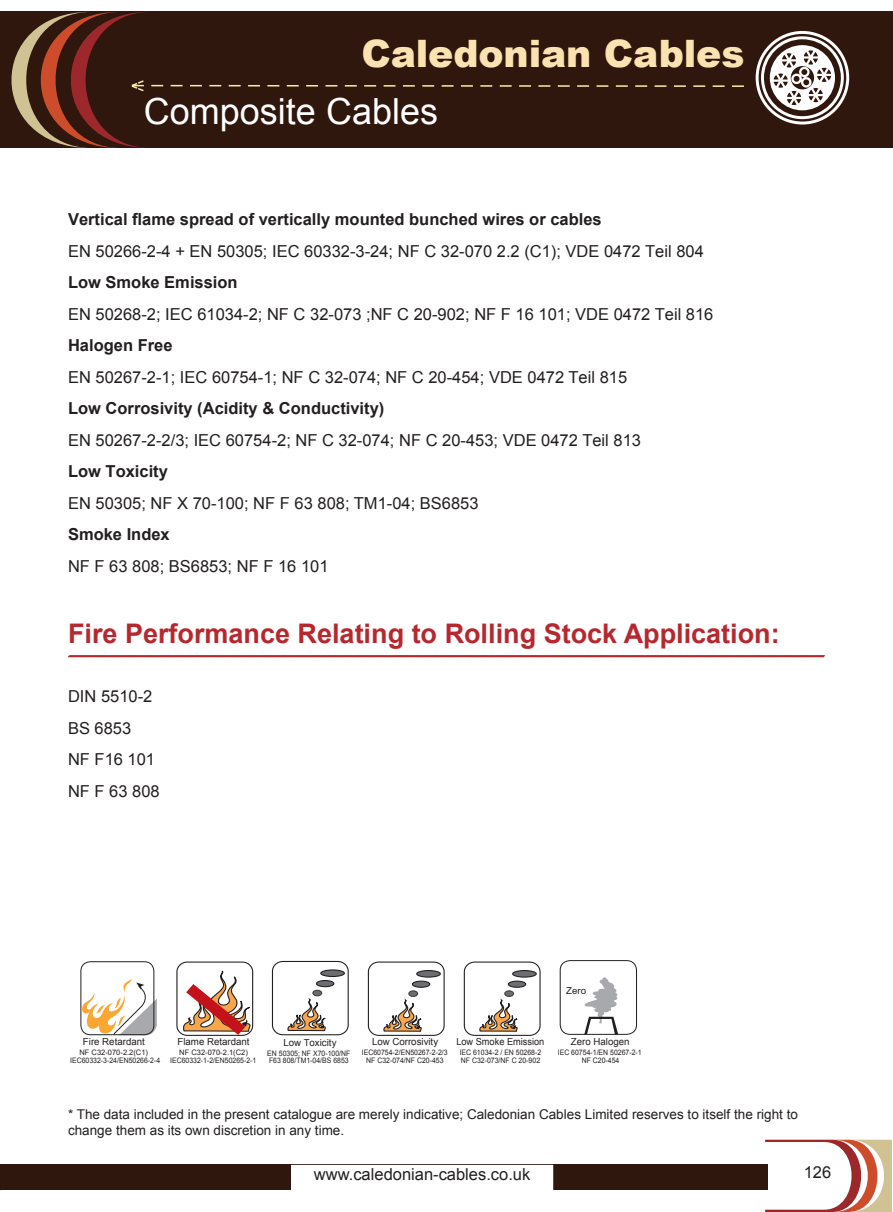
<style>
.page{position:relative;width:893px;height:1212px;background:#fff}
.page>*{position:absolute;margin:0;border:0;box-sizing:border-box;transform-origin:0 0}
.t1{font:900 37.8px "Arial";letter-spacing:-.005em;color:#fae3b0}
.t2{font:36px "Arial";color:#fff}
.t3{font:700 27px "Arial";color:#b6282e}
.t4{font:16.5px/31.5px "Arial";color:#231f20}
.t5{font:700 16.5px "Arial";color:#231f20}
.t6{font:700 16.5px "Arial";color:#231f20}
.t7{font:16.5px "Arial";color:#231f20}
.t8{font:13.5px/16.2px "Arial";color:#231f20}
.t9{font:9.75px "Arial";color:#231f20}
.t10{font:9.75px "Arial";color:#231f20}
.t11{font:9.75px "Arial";color:#231f20;scale:.95 1}
.t12{font:7.5px/7.5px "Arial";color:#231f20;text-align:center;scale:.92 1}
.t13{font:7.5px/7.5px "Arial";color:#231f20;text-align:center}
.s1{font-style:inherit}
</style>
<div class="page">
<svg style="left:765px;top:1140px;width:127px;height:72px"></svg>
<div style="left:0;top:12px;width:893px;height:136px;background:#2f170e"></div>
<svg style="left:756px;top:31px;width:93px;height:94px"></svg>
<svg style="left:11px;top:12px;width:733px;height:136px"></svg>
<div style="left:0;top:1164px;width:767px;height:26px;background:#2f170e"></div>
<div style="left:292px;top:1165px;width:261px;height:26px;background:#fff"></div>
<svg style="left:68px;top:655px;width:757px;height:3px;background:#ca6468"></svg>
<div style="left:176px;top:961px;width:77px;height:75px;border:1px solid #231f20;border-radius:10px"></div>
<svg style="left:176px;top:967px;width:77px;height:69px"></svg>
<div style="left:368px;top:961px;width:77px;height:75px;border:1px solid #231f20;border-radius:10px"></div>
<svg style="left:383px;top:998px;width:39px;height:34px"></svg>
<div style="left:409px;top:991px;width:9px;height:5px;background:#6c6d70;border-radius:50%"></div>
<div style="left:408px;top:990px;width:10px;height:7px;border:1px solid #3e3e3f;border-radius:50%"></div>
<div style="left:412px;top:981px;width:18px;height:6px;background:#6c6d70;border-radius:50%"></div>
<div style="left:412px;top:980px;width:18px;height:8px;border:1px solid #231f20;border-radius:50%"></div>
<div style="left:417px;top:970px;width:23px;height:7px;background:#6c6d70;border-radius:50%"></div>
<div style="left:416px;top:970px;width:25px;height:8px;border:1px solid #231f20;border-radius:50%"></div>
<div style="left:464px;top:961px;width:77px;height:75px;border:1px solid #231f20;border-radius:10px"></div>
<svg style="left:479px;top:998px;width:39px;height:34px"></svg>
<div style="left:505px;top:991px;width:8px;height:5px;background:#6c6d70;border-radius:50%"></div>
<div style="left:504px;top:990px;width:10px;height:7px;border:1px solid #3e3e3f;border-radius:50%"></div>
<div style="left:508px;top:981px;width:18px;height:6px;background:#6c6d70;border-radius:50%"></div>
<div style="left:508px;top:980px;width:18px;height:8px;border:1px solid #231f20;border-radius:50%"></div>
<div style="left:513px;top:970px;width:23px;height:7px;background:#6c6d70;border-radius:50%"></div>
<div style="left:512px;top:970px;width:25px;height:8px;border:1px solid #231f20;border-radius:50%"></div>
<div style="left:560px;top:960px;width:77px;height:75px;border:1px solid #231f20;border-radius:10px"></div>
<svg style="left:584px;top:977px;width:35px;height:58px"></svg>
<svg style="left:80px;top:961px;width:77px;height:74px"></svg>
<div style="left:272px;top:961px;width:77px;height:74px;border:1px solid #231f20;border-radius:10px"></div>
<svg style="left:288px;top:996px;width:38px;height:36px"></svg>
<div style="left:313px;top:990px;width:9px;height:6px;background:#6c6d70;border-radius:50%"></div>
<div style="left:312px;top:990px;width:10px;height:6px;border:1px solid #3e3e3f;border-radius:50%"></div>
<div style="left:316px;top:980px;width:18px;height:7px;background:#6c6d70;border-radius:50%"></div>
<div style="left:316px;top:980px;width:18px;height:7px;border:1px solid #231f20;border-radius:50%"></div>
<div style="left:321px;top:970px;width:23px;height:6px;background:#6c6d70;border-radius:50%"></div>
<div style="left:320px;top:969px;width:25px;height:8px;border:1px solid #231f20;border-radius:50%"></div>
<h1 class="t1" style="left:361px;top:26px;width:384px">Caledonian Cables</h1>
<h2 class="t2" style="left:144px;top:87px;width:296px">Composite Cables</h2>
<p class="t6" style="left:68px;top:208px;width:535px">Vertical flame spread of vertically mounted bunched wires or cables</p>
<p class="t4" style="left:68px;top:235px;width:637px">EN 50266-2-4 + EN 50305; IEC 60332-3-24; NF C 32-070 2.2 (C1); VDE 0472 Teil 804</p>
<p class="t5" style="left:68px;top:271px;width:171px">Low Smoke Emission</p>
<p class="t4" style="left:68px;top:298px;width:647px">EN 50268-2; IEC 61034-2; NF C 32-073 ;NF C 20-902; NF F 16 101; VDE 0472 Teil 816</p>
<p class="t5" style="left:68px;top:334px;width:106px">Halogen Free</p>
<p class="t4" style="left:68px;top:361px;width:561px">EN 50267-2-1; IEC 60754-1; NF C 32-074; NF C 20-454; VDE 0472 Teil 815</p>
<p class="t5" style="left:68px;top:397px;width:318px">Low Corrosivity (Acidity &amp; Conductivity)</p>
<p class="t4" style="left:68px;top:424px;width:574px">EN 50267-2-2/3; IEC 60754-2; NF C 32-074; NF C 20-453; VDE 0472 Teil 813</p>
<p class="t5" style="left:68px;top:460px;width:101px">Low Toxicity</p>
<p class="t4" style="left:68px;top:487px;width:412px">EN 50305; NF X 70-100; NF F 63 808; TM1-04; BS6853</p>
<p class="t5" style="left:68px;top:523px;width:103px">Smoke Index</p>
<p class="t4" style="left:68px;top:550px;width:262px">NF F 63 808; BS6853; NF F 16 101</p>
<h3 class="t3" style="left:68px;top:615px;width:713px">Fire Performance Relating to Rolling Stock Application:</h3>
<p class="t4" style="left:68px;top:681px;width:93px">DIN 5510-2<br>BS 6853<br>NF F16 101<br>NF F 63 808</p>
<p class="t9" style="left:566px;top:984px;width:21px">Zero</p>
<p class="t9" style="left:83px;top:1035px;width:63px">Fire Retardant</p>
<p class="t13" style="left:70px;top:1049px;width:92px">NF C32-070-2.2(C1)<br>IEC60332-3-24/EN50266-2-4</p>
<p class="t10" style="left:177px;top:1035px;width:74px">Flame Retardant</p>
<p class="t13" style="left:170px;top:1049px;width:88px">NF C32-070-2.1(C2)<br>IEC60332-1-2/EN50265-2-1</p>
<p class="t10" style="left:283px;top:1036px;width:55px">Low Toxicity</p>
<p class="t12" style="left:267px;top:1049px;width:92px;text-align:left">EN 50305; NF X70-100/NF<br>F63 808/TM1-04/BS 6853</p>
<p class="t9" style="left:372px;top:1035px;width:68px">Low Corrosivity</p>
<p class="t12" style="left:362px;top:1049px;width:95px">IEC60754-2/EN50267-2-2/3<br>NF C32-074/NF C20-453</p>
<p class="t11" style="left:456px;top:1035px;width:94px">Low Smoke Emission</p>
<p class="t12" style="left:460px;top:1049px;width:90px;text-align:left">IEC 61034-2 / EN 50268-2<br>NF C32-073/NF C 20-902</p>
<p class="t9" style="left:571px;top:1035px;width:60px">Zero Halogen</p>
<p class="t12" style="left:558px;top:1049px;width:93px">IEC 60754-1/EN 50267-2-1<br>NF C20-454</p>
<p class="t8" style="left:68px;top:1106px;width:731px">* The data included in the present catalogue are merely indicative; Caledonian Cables Limited reserves to itself the right to change them as its own discretion in any time.</p>
<p class="t4" style="left:314px;top:1158px;width:218px">www.caledonian-cables.co.uk</p>
<p class="t7" style="left:804px;top:1161px;width:29px"><span class="s1">1</span>26</p>
</div>
